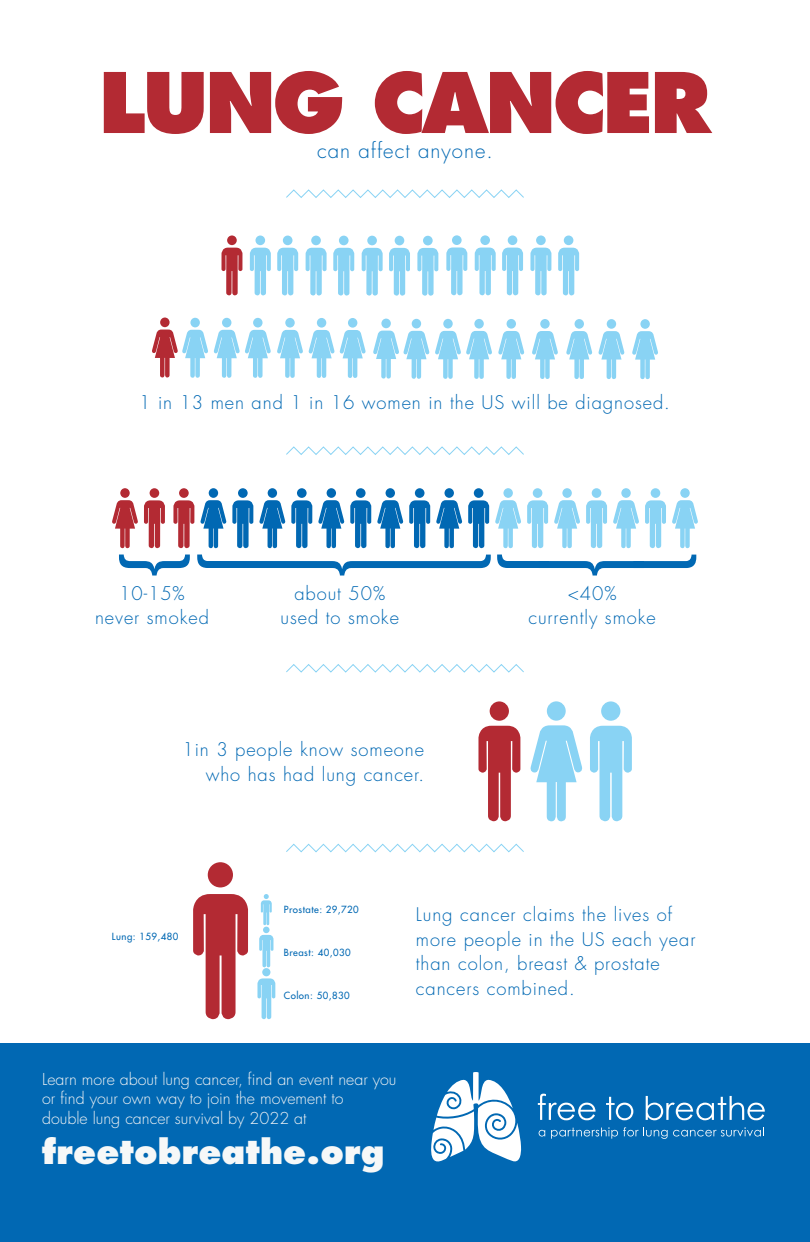
<style>
.page{position:relative;width:810px;height:1242px;background:#fff}
.page>*{position:absolute;margin:0;border:0;box-sizing:border-box;transform-origin:0 0}
.t1{font:800 81px "Futura";letter-spacing:-.04em;color:#b32a33}
.t2{font:800 33px "Futura";letter-spacing:.005em;color:#f6f8f8}
.t3{font:300 20.4px "Futura";letter-spacing:.05em;color:#0168b3}
.t4{font:300 18.3px/24.4px "Futura";letter-spacing:.05em;color:#0168b3;text-align:center}
.t5{font:300 16px/19.2px "Futura";color:#f2f3f4}
.t6{font:9.6px "Futura";letter-spacing:.05em;color:#0168b3}
</style>
<div class="page">
<div style="left:0;top:1043px;width:810px;height:199px;background:#0168b3"></div>
<svg style="left:539px;top:1130px;width:6px;height:7px"></svg>
<svg style="left:551px;top:1127px;width:213px;height:12px"></svg>
<svg style="left:538px;top:1094px;width:58px;height:26px"></svg>
<svg style="left:606px;top:1097px;width:27px;height:23px"></svg>
<svg style="left:646px;top:1096px;width:119px;height:24px"></svg>
<svg style="left:431px;top:1072px;width:90px;height:90px"></svg>
<svg style="left:286px;top:189px;width:238px;height:9px"></svg>
<svg style="left:530px;top:725px;width:53px;height:97px"></svg>
<div style="left:547px;top:701px;width:19px;height:20px;background:#89d3f4;border-radius:50%"></div>
<div style="left:490px;top:701px;width:19px;height:20px;background:#b32a33;border-radius:50%"></div>
<svg style="left:478px;top:726px;width:42px;height:95px"></svg>
<div style="left:601px;top:701px;width:19px;height:20px;background:#89d3f4;border-radius:50%"></div>
<svg style="left:590px;top:726px;width:42px;height:95px"></svg>
<div style="left:227px;top:235px;width:10px;height:10px;background:#b32a33;border-radius:50%"></div>
<svg style="left:221px;top:248px;width:21px;height:47px"></svg>
<div style="left:452px;top:235px;width:10px;height:10px;background:#89d3f4;border-radius:50%"></div>
<svg style="left:446px;top:247px;width:21px;height:48px"></svg>
<div style="left:480px;top:235px;width:10px;height:10px;background:#89d3f4;border-radius:50%"></div>
<svg style="left:475px;top:248px;width:21px;height:47px"></svg>
<div style="left:508px;top:235px;width:9px;height:10px;background:#89d3f4;border-radius:50%"></div>
<svg style="left:502px;top:248px;width:21px;height:47px"></svg>
<div style="left:536px;top:235px;width:10px;height:10px;background:#89d3f4;border-radius:50%"></div>
<svg style="left:530px;top:248px;width:21px;height:47px"></svg>
<div style="left:564px;top:236px;width:9px;height:9px;background:#89d3f4;border-radius:50%"></div>
<svg style="left:558px;top:248px;width:21px;height:47px"></svg>
<div style="left:255px;top:236px;width:10px;height:9px;background:#89d3f4;border-radius:50%"></div>
<svg style="left:250px;top:248px;width:21px;height:47px"></svg>
<div style="left:283px;top:236px;width:9px;height:9px;background:#89d3f4;border-radius:50%"></div>
<svg style="left:277px;top:248px;width:21px;height:47px"></svg>
<div style="left:311px;top:236px;width:10px;height:9px;background:#89d3f4;border-radius:50%"></div>
<svg style="left:306px;top:248px;width:21px;height:48px"></svg>
<div style="left:339px;top:236px;width:10px;height:9px;background:#89d3f4;border-radius:50%"></div>
<svg style="left:333px;top:248px;width:21px;height:48px"></svg>
<div style="left:367px;top:236px;width:10px;height:9px;background:#89d3f4;border-radius:50%"></div>
<svg style="left:362px;top:248px;width:21px;height:48px"></svg>
<div style="left:395px;top:236px;width:9px;height:9px;background:#89d3f4;border-radius:50%"></div>
<svg style="left:389px;top:248px;width:21px;height:48px"></svg>
<div style="left:423px;top:236px;width:10px;height:9px;background:#89d3f4;border-radius:50%"></div>
<svg style="left:417px;top:248px;width:21px;height:48px"></svg>
<svg style="left:532px;top:331px;width:26px;height:48px"></svg>
<div style="left:540px;top:319px;width:10px;height:10px;background:#89d3f4;border-radius:50%"></div>
<svg style="left:498px;top:331px;width:26px;height:48px"></svg>
<div style="left:507px;top:319px;width:9px;height:10px;background:#89d3f4;border-radius:50%"></div>
<div style="left:474px;top:319px;width:10px;height:10px;background:#89d3f4;border-radius:50%"></div>
<svg style="left:632px;top:331px;width:26px;height:48px"></svg>
<div style="left:640px;top:319px;width:10px;height:10px;background:#89d3f4;border-radius:50%"></div>
<svg style="left:598px;top:331px;width:27px;height:48px"></svg>
<div style="left:607px;top:319px;width:9px;height:10px;background:#89d3f4;border-radius:50%"></div>
<svg style="left:566px;top:331px;width:26px;height:48px"></svg>
<div style="left:575px;top:319px;width:9px;height:10px;background:#89d3f4;border-radius:50%"></div>
<div style="left:443px;top:319px;width:10px;height:10px;background:#89d3f4;border-radius:50%"></div>
<div style="left:412px;top:319px;width:9px;height:9px;background:#89d3f4;border-radius:50%"></div>
<svg style="left:373px;top:331px;width:119px;height:48px"></svg>
<div style="left:381px;top:319px;width:10px;height:9px;background:#89d3f4;border-radius:50%"></div>
<div style="left:348px;top:318px;width:9px;height:10px;background:#89d3f4;border-radius:50%"></div>
<div style="left:317px;top:318px;width:9px;height:10px;background:#89d3f4;border-radius:50%"></div>
<svg style="left:277px;top:330px;width:89px;height:48px"></svg>
<div style="left:285px;top:318px;width:10px;height:10px;background:#89d3f4;border-radius:50%"></div>
<div style="left:253px;top:318px;width:10px;height:10px;background:#89d3f4;border-radius:50%"></div>
<svg style="left:214px;top:330px;width:57px;height:48px"></svg>
<div style="left:222px;top:318px;width:9px;height:9px;background:#89d3f4;border-radius:50%"></div>
<div style="left:190px;top:318px;width:10px;height:9px;background:#89d3f4;border-radius:50%"></div>
<svg style="left:152px;top:330px;width:56px;height:48px"></svg>
<div style="left:160px;top:318px;width:10px;height:9px;background:#b32a33;border-radius:50%"></div>
<div style="left:262px;top:968px;width:8px;height:8px;background:#89d3f4;border-radius:50%"></div>
<svg style="left:257px;top:978px;width:18px;height:41px"></svg>
<div style="left:208px;top:862px;width:25px;height:25px;background:#b32a33;border-radius:50%"></div>
<svg style="left:193px;top:894px;width:55px;height:125px"></svg>
<div style="left:263px;top:927px;width:7px;height:6px;background:#89d3f4;border-radius:50%"></div>
<svg style="left:259px;top:935px;width:14px;height:32px"></svg>
<svg style="left:261px;top:894px;width:11px;height:31px"></svg>
<svg style="left:286px;top:446px;width:238px;height:9px"></svg>
<svg style="left:286px;top:664px;width:238px;height:9px"></svg>
<svg style="left:286px;top:843px;width:238px;height:10px"></svg>
<div style="left:150px;top:488px;width:9px;height:10px;background:#b32a33;border-radius:50%"></div>
<svg style="left:144px;top:500px;width:21px;height:48px"></svg>
<svg style="left:112px;top:500px;width:26px;height:48px"></svg>
<div style="left:120px;top:488px;width:10px;height:10px;background:#b32a33;border-radius:50%"></div>
<div style="left:179px;top:488px;width:10px;height:10px;background:#b32a33;border-radius:50%"></div>
<svg style="left:173px;top:500px;width:21px;height:48px"></svg>
<div style="left:209px;top:488px;width:9px;height:10px;background:#0168b3;border-radius:50%"></div>
<div style="left:238px;top:488px;width:10px;height:10px;background:#0168b3;border-radius:50%"></div>
<svg style="left:200px;top:500px;width:53px;height:48px"></svg>
<div style="left:268px;top:488px;width:9px;height:10px;background:#0168b3;border-radius:50%"></div>
<div style="left:297px;top:488px;width:10px;height:10px;background:#0168b3;border-radius:50%"></div>
<svg style="left:259px;top:500px;width:53px;height:48px"></svg>
<svg style="left:318px;top:500px;width:26px;height:48px"></svg>
<div style="left:327px;top:488px;width:9px;height:10px;background:#0168b3;border-radius:50%"></div>
<div style="left:356px;top:488px;width:10px;height:10px;background:#0168b3;border-radius:50%"></div>
<svg style="left:350px;top:500px;width:21px;height:48px"></svg>
<svg style="left:377px;top:500px;width:26px;height:48px"></svg>
<div style="left:386px;top:488px;width:9px;height:10px;background:#0168b3;border-radius:50%"></div>
<div style="left:415px;top:488px;width:10px;height:10px;background:#0168b3;border-radius:50%"></div>
<svg style="left:409px;top:500px;width:21px;height:48px"></svg>
<svg style="left:436px;top:500px;width:26px;height:48px"></svg>
<div style="left:445px;top:488px;width:9px;height:10px;background:#0168b3;border-radius:50%"></div>
<div style="left:474px;top:488px;width:9px;height:10px;background:#0168b3;border-radius:50%"></div>
<svg style="left:468px;top:500px;width:21px;height:48px"></svg>
<svg style="left:495px;top:500px;width:26px;height:48px"></svg>
<div style="left:503px;top:488px;width:10px;height:10px;background:#89d3f4;border-radius:50%"></div>
<div style="left:533px;top:488px;width:9px;height:10px;background:#89d3f4;border-radius:50%"></div>
<svg style="left:527px;top:500px;width:21px;height:48px"></svg>
<svg style="left:554px;top:500px;width:26px;height:48px"></svg>
<div style="left:562px;top:488px;width:10px;height:10px;background:#89d3f4;border-radius:50%"></div>
<div style="left:592px;top:488px;width:9px;height:10px;background:#89d3f4;border-radius:50%"></div>
<svg style="left:586px;top:500px;width:21px;height:48px"></svg>
<svg style="left:613px;top:500px;width:26px;height:48px"></svg>
<div style="left:621px;top:488px;width:10px;height:10px;background:#89d3f4;border-radius:50%"></div>
<div style="left:651px;top:488px;width:9px;height:10px;background:#89d3f4;border-radius:50%"></div>
<svg style="left:645px;top:500px;width:21px;height:48px"></svg>
<svg style="left:672px;top:500px;width:26px;height:48px"></svg>
<div style="left:680px;top:488px;width:10px;height:10px;background:#89d3f4;border-radius:50%"></div>
<svg style="left:119px;top:555px;width:71px;height:21px"></svg>
<svg style="left:197px;top:555px;width:294px;height:21px"></svg>
<svg style="left:497px;top:555px;width:199px;height:21px"></svg>
<h1 class="t1" style="left:99px;top:53px;width:614px">LUNG CANCER</h1>
<p class="t3" style="left:317px;top:137px;width:177px">can affect anyone.</p>
<p class="t4" style="left:139px;top:391px;width:532px">1 in 13 men and 1 in 16 women in the US will be diagnosed.</p>
<p class="t4" style="left:95px;top:581px;width:115px">10-15% never smoked</p>
<p class="t4" style="left:281px;top:581px;width:120px">about 50% used to smoke</p>
<p class="t4" style="left:528px;top:581px;width:129px">&lt;40%<br>currently smoke</p>
<p class="t4" style="left:183px;top:738px;width:243px;text-align:right">1in 3 people know someone who has had lung cancer.</p>
<p class="t6" style="left:112px;top:930px;width:68px">Lung: 159,480</p>
<p class="t6" style="left:284px;top:903px;width:77px">Prostate: 29,720</p>
<p class="t6" style="left:284px;top:946px;width:68px">Breast: 40,030</p>
<p class="t6" style="left:284px;top:989px;width:67px">Colon: 50,830</p>
<p class="t4" style="left:416px;top:903px;width:281px;text-align:left">Lung cancer claims the lives of more people in the US each year than colon, breast &amp; prostate cancers combined.</p>
<p class="t5" style="left:42px;top:1070px;width:356px">Learn more about lung cancer, find an event near you or find your own way to join the movement to<br>double lung cancer survival by 2022 at</p>
<h2 class="t2" style="left:42px;top:1131px;width:344px">freetobreathe.org</h2>
</div>
